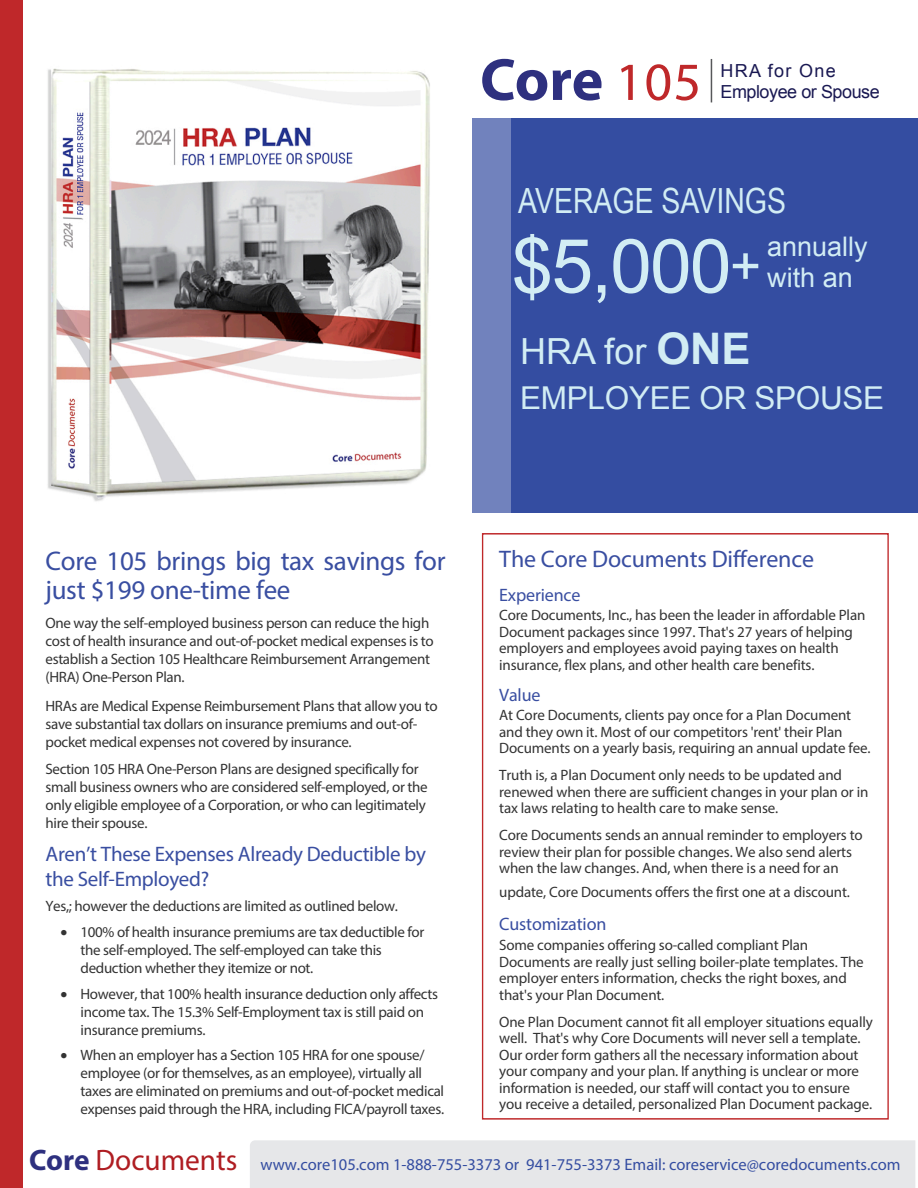
<style>
.page{position:relative;width:918px;height:1188px;background:#fff}
.page>*{position:absolute;margin:0;border:0;box-sizing:border-box;transform-origin:0 0}
.t1{font:75px "Arial";color:#d2edf4}
.t2{font:700 60px "Myriad Pro";color:#2e307f}
.t3{font:36px "Arial";color:#d2edf4}
.t4{font:34.65px "Arial Narrow";color:#d2edf4}
.t5{font:31.5px "Arial";letter-spacing:-.01em;color:#d2edf4}
.t6{font:29.7px "Myriad Pro";color:#af1d22}
.t7{font:27px/29.7px "Myriad Pro";letter-spacing:-.01em;color:#394ea1}
.t8{font:27px/31.5px "Arial";color:#d2edf4}
.t9{font:24px "Myriad Pro";letter-spacing:-.005em;color:#394ea1}
.t10{font:21px/25.2px "Myriad Pro";letter-spacing:-.015em;color:#394ea1}
.t11{font:18px "Myriad Pro";letter-spacing:-.01em;color:#394ea1}
.t12{font:18px/21.6px "Arial";letter-spacing:-.025em;color:#191852}
.t13{font:16.5px "Myriad Pro";color:#344da1}
.t14{font:15px/16.5px "Myriad Pro";letter-spacing:-.01em;color:#333}
.s1{font-weight:400;font-size:54px;color:#bf282a}
.s2{font-size:54px}
.s3{font-weight:700;font-size:43.5px}
.s4{font-weight:700;color:#2e307f}
</style>
<div class="page">
<div style="left:250px;top:1140px;width:665px;height:48px;background:#e6e7e9"></div>
<div style="left:0;top:0;width:23px;height:1188px;background:#bf282a"></div>
<div style="left:473px;top:118px;width:440px;height:394px;background:#7182bd"></div>
<div style="left:511px;top:118px;width:407px;height:394px;background:#344da1"></div>
<hr style="left:711px;top:59px;width:1px;height:43px;background:#57585a">
<img style="left:47px;top:68px;width:383px;height:433px">
<h2 class="t2" style="left:480px;top:41px;width:223px">Core <span class="s1">105</span></h2>
<p class="t12" style="left:720px;top:60px;width:161px">HRA for One<br>Employee or Spouse</p>
<h3 class="t4" style="left:518px;top:175px;width:269px">AVERAGE SAVINGS</h3>
<h3 class="t8" style="left:767px;top:231px;width:102px">annually with an</h3>
<h1 class="t1" style="left:512px;top:217px;width:251px">$5,000<span class="s2">+</span></h1>
<h3 class="t3" style="left:520px;top:328px;width:232px">HRA for <span class="s3">ONE</span></h3>
<h3 class="t5" style="left:520px;top:377px;width:366px">EMPLOYEE OR SPOUSE</h3>
<h3 class="t7" style="left:46px;top:545px;width:402px">Core 105 brings big tax savings for just $199 one-time fee</h3>
<p class="t14" style="left:46px;top:614px;width:390px;line-height:18px">One way the self-employed business person can reduce the high cost of health insurance and out-of-pocket medical expenses is to establish a Section 105 Healthcare Reimbursement Arrangement (HRA) One-Person Plan.</p>
<p class="t14" style="left:46px;top:696px;width:394px;line-height:18px">HRAs are Medical Expense Reimbursement Plans that allow you to save substantial tax dollars on insurance premiums and out-of&shy;pocket medical expenses not covered by insurance.</p>
<p class="t14" style="left:46px;top:760px;width:384px;line-height:18px">Section 105 HRA One-Person Plans are designed specifically for small business owners who are considered self-employed, or the only eligible employee of a Corporation, or who can legitimately hire their spouse.</p>
<h3 class="t10" style="left:46px;top:841px;width:382px">Aren’t These Expenses Already Deductible by the Self-Employed?</h3>
<p class="t14" style="left:46px;top:897px;width:354px">Yes,; however the deductions are limited as outlined below.</p>
<p class="t14" style="left:81px;top:923px;width:345px;line-height:18px;text-indent:-20px">• 100% of health insurance premiums are tax deductible for the self-employed. The self-employed can take this deduction whether they itemize or not.</p>
<p class="t14" style="left:81px;top:985px;width:359px;line-height:18px;text-indent:-20px">• However, that 100% health insurance deduction only affects income tax. The 15.3% Self-Employment tax is still paid on insurance premiums.</p>
<p class="t14" style="left:81px;top:1046px;width:365px;line-height:18px;text-indent:-20px">• When an employer has a Section 105 HRA for one spouse/ employee (or for themselves, as an employee), virtually all taxes are eliminated on premiums and out-of-pocket medical expenses paid through the HRA, including FICA/payroll taxes.</p>
<h3 class="t9" style="left:499px;top:544px;width:316px">The Core Documents Difference</h3>
<p class="t11" style="left:499px;top:584px;width:83px">Experience</p>
<p class="t14" style="left:499px;top:607px;width:368px">Core Documents, Inc., has been the leader in affordable Plan Document packages since 1997. That's 27 years of helping employers and employees avoid paying taxes on health insurance, flex plans, and other health care benefits.</p>
<p class="t11" style="left:499px;top:684px;width:43px">Value</p>
<p class="t14" style="left:499px;top:707px;width:373px">At Core Documents, clients pay once for a Plan Document and they own it. Most of our competitors 'rent' their Plan<br>Documents on a yearly basis, requiring an annual update fee.</p>
<p class="t14" style="left:499px;top:767px;width:371px">Truth is, a Plan Document only needs to be updated and renewed when there are sufficient changes in your plan or in tax laws relating to health care to make sense.</p>
<p class="t14" style="left:499px;top:827px;width:365px">Core Documents sends an annual reminder to employers to review their plan for possible changes. We also send alerts when the law changes. And, when there is a need for an</p>
<p class="t14" style="left:499px;top:883px;width:352px">update, Core Documents offers the first one at a discount.</p>
<p class="t11" style="left:499px;top:913px;width:109px">Customization</p>
<p class="t14" style="left:499px;top:937px;width:366px">Some companies offering so-called compliant Plan Documents are really just selling boiler-plate templates. The employer enters information, checks the right boxes, and that's your Plan Document.</p>
<p class="t14" style="left:499px;top:1013px;width:375px">One Plan Document cannot fit all employer situations equally well. That's why Core Documents will never sell a template.<br>Our order form gathers all the necessary information about your company and your plan. If anything is unclear or more information is needed, our staff will contact you to ensure you receive a detailed, personalized Plan Document package.</p>
<h3 class="t6" style="left:29px;top:1141px;width:210px"><span class="s4">Core</span> Documents</h3>
<p class="t13" style="left:261px;top:1154px;width:642px">www.core105.com 1-888-755-3373 or 941-755-3373 Email: coreservice@coredocuments.com</p>
</div>
